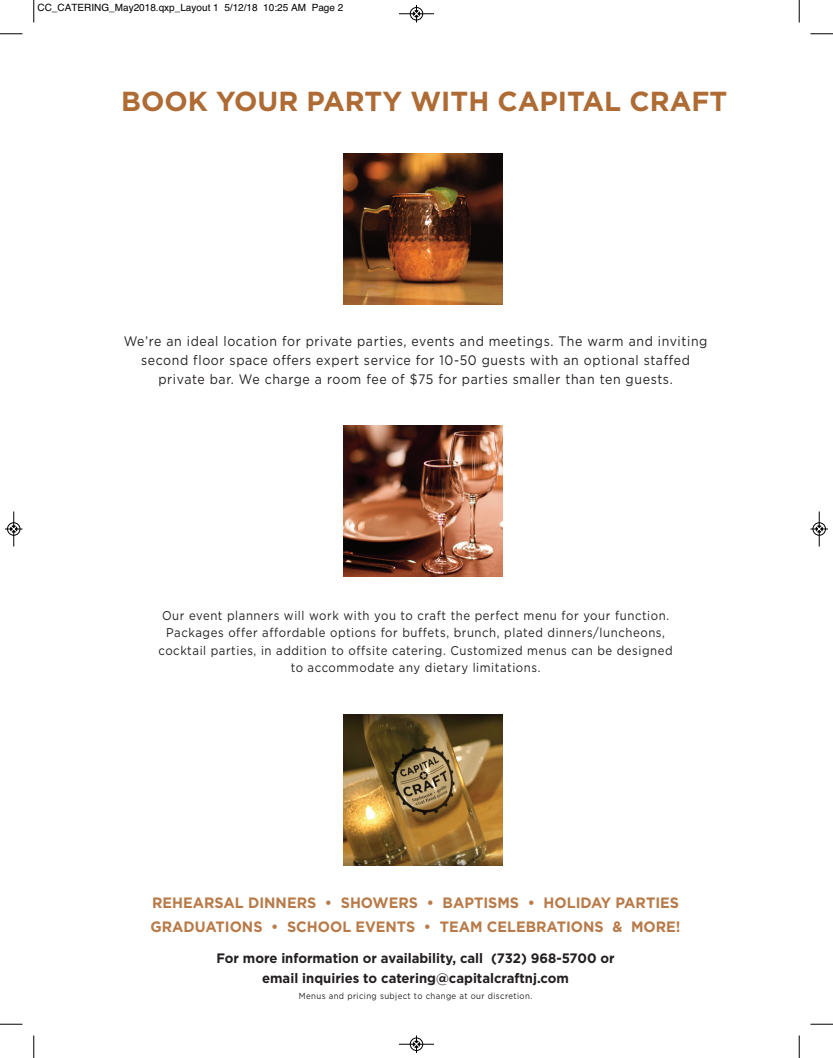
<style>
.page{position:relative;width:833px;height:1058px;background:#fff}
.page>*{position:absolute;margin:0;border:0;box-sizing:border-box;transform-origin:0 0}
.t1{font:700 27.5px "Gotham";color:#af6b34}
.t2{font:700 15px/23.8px "Gotham";color:#b87a48;scale:.96 1}
.t3{font:13.75px/18.8px "Gotham";letter-spacing:.05em;color:#231f20;text-align:center;scale:.9 1}
.t4{font:700 13.62px/20px "Gotham";color:#231f20;text-align:center;scale:.96 1}
.t5{font:12.62px/17.5px "Gotham";letter-spacing:.05em;color:#231f20;text-align:center;scale:.9 1}
.t6{font:10px "Helvetica";color:#000}
.t7{font:8.75px "Gotham";letter-spacing:.05em;color:#231f20;scale:.9 1}
</style>
<div class="page">
<img style="left:343px;top:153px;width:159px;height:151px">
<img style="left:343px;top:426px;width:159px;height:151px">
<img style="left:343px;top:714px;width:159px;height:151px">
<svg style="left:33px;top:0;width:2px;height:22px"></svg>
<svg style="left:0;top:33px;width:22px;height:2px"></svg>
<svg style="left:798px;top:0;width:2px;height:22px"></svg>
<svg style="left:810px;top:33px;width:22px;height:2px"></svg>
<svg style="left:33px;top:1035px;width:2px;height:23px"></svg>
<svg style="left:0;top:1023px;width:22px;height:2px"></svg>
<svg style="left:798px;top:1035px;width:2px;height:23px"></svg>
<svg style="left:810px;top:1023px;width:22px;height:2px"></svg>
<hr style="left:399px;top:14px;width:35px;height:1px;background:#000">
<div style="left:410px;top:7px;width:13px;height:13px;border:1px solid #000;border-radius:50%"></div>
<svg style="left:413px;top:5px;width:6px;height:17px"></svg>
<hr style="left:399px;top:1044px;width:35px;height:1px;background:#000">
<div style="left:410px;top:1037px;width:13px;height:13px;border:1px solid #000;border-radius:50%"></div>
<svg style="left:413px;top:1035px;width:6px;height:17px"></svg>
<hr style="left:14px;top:511px;width:1px;height:35px;background:#000">
<div style="left:7px;top:522px;width:13px;height:13px;border:1px solid #000;border-radius:50%"></div>
<svg style="left:5px;top:526px;width:17px;height:6px"></svg>
<hr style="left:819px;top:511px;width:1px;height:35px;background:#000">
<div style="left:812px;top:522px;width:13px;height:13px;border:1px solid #000;border-radius:50%"></div>
<svg style="left:810px;top:526px;width:18px;height:6px"></svg>
<p class="t6" style="left:38px;top:2px;width:307px">CC_CATERING_May2018.qxp_Layout 1 5/12/18 10:25 AM Page 2</p>
<h1 class="t1" style="left:121px;top:92px;width:607px">BOOK YOUR PARTY WITH CAPITAL CRAFT</h1>
<p class="t3" style="left:124px;top:333px;width:650px">We’re an ideal location for private parties, events and meetings. The warm and inviting second floor space offers expert service for 10-50 guests with an optional staffed private bar. We charge a room fee of $75 for parties smaller than ten guests.</p>
<p class="t5" style="left:158px;top:607px;width:573px">Our event planners will work with you to craft the perfect menu for your function.<br>Packages offer affordable options for buffets, brunch, plated dinners/luncheons, cocktail parties, in addition to offsite catering. Customized menus can be designed to accommodate any dietary limitations.</p>
<p class="t2" style="left:150px;top:891px;width:553px">REHEARSAL DINNERS • SHOWERS • BAPTISMS • HOLIDAY PARTIES<br>GRADUATIONS • SCHOOL EVENTS • TEAM CELEBRATIONS &amp; MORE!</p>
<p class="t4" style="left:216px;top:949px;width:416px">For more information or availability, call (732) 968-5700 or email inquiries to catering@capitalcraftnj.com</p>
<p class="t7" style="left:299px;top:992px;width:261px">Menus and pricing subject to change at our discretion.</p>
</div>
